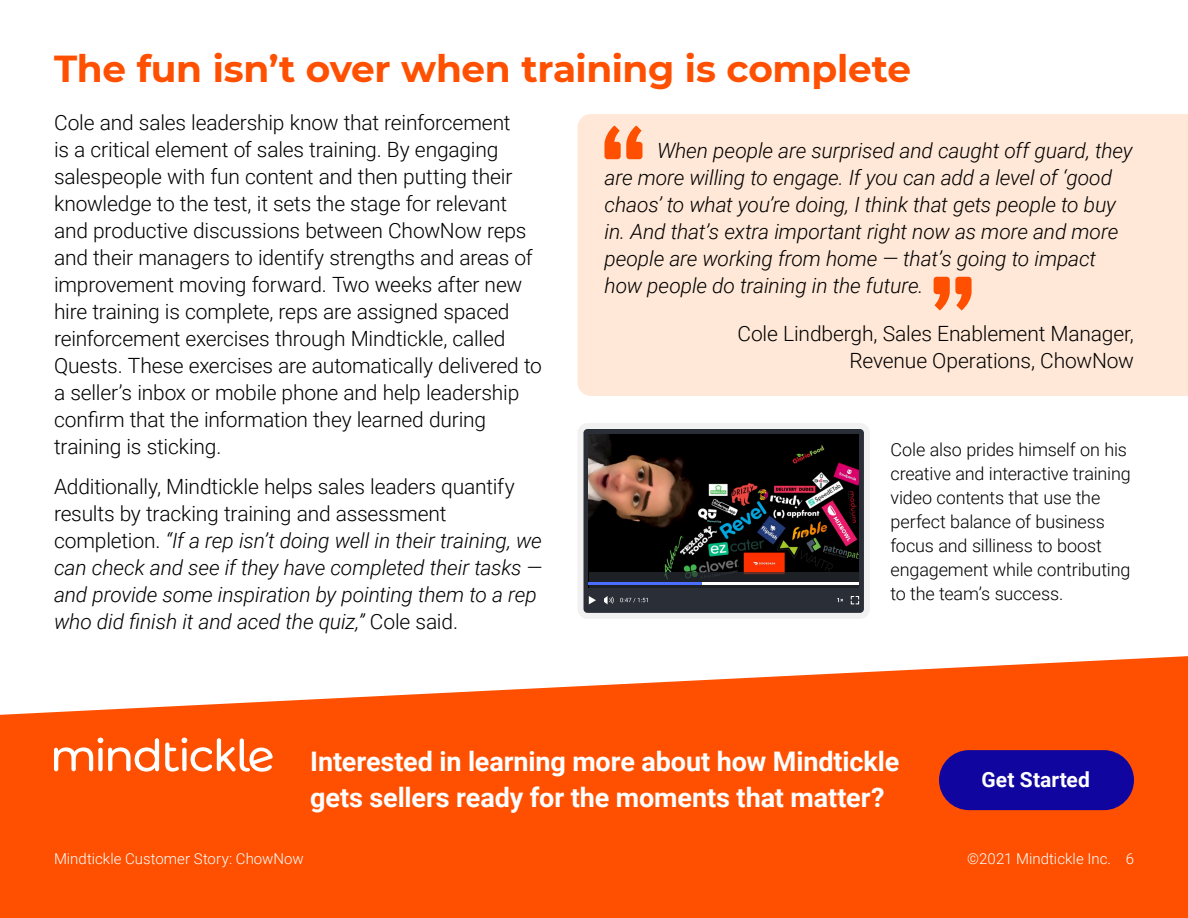
<style>
.page{position:relative;width:1188px;height:918px;background:#fff}
.page>*{position:absolute;margin:0;border:0;box-sizing:border-box;transform-origin:0 0}
.Page_Headline_Orange{font:700 37.5px "Montserrat";letter-spacing:-.01em;color:#fe5000}
.CTA_as_Single_Line_o{font:700 27px/36px "Roboto";letter-spacing:-.005em;color:#fff}
.Body_After_Headline{font:300 21px/27px "Roboto";letter-spacing:-.01em;color:#000}
.Body_Black{font:italic 300 21px/27px "Roboto";letter-spacing:-.01em;color:#000}
.Quote_Black_Right{font:italic 300 21px/27px "Roboto";letter-spacing:-.01em;color:#000}
.Quote_Attribution_Bl{font:300 21px/27px "Roboto";letter-spacing:-.01em;color:#000;text-align:right}
.Button_Text{font:700 21px "Roboto";letter-spacing:.005em;color:#fff}
.Body_Black-2{font:300 18px/24px "Roboto";letter-spacing:-.01em;color:#000}
.t1{font:300 15px "Roboto";color:#fff}
.s1{font-style:normal}
</style>
<div class="page">
<svg style="left:0;top:656px;width:1188px;height:262px;background:#fe651f"></svg>
<svg style="left:54px;top:738px;width:219px;height:34px"></svg>
<div style="left:939px;top:750px;width:195px;height:60px;background:#10069f;border-radius:30px"></div>
<div style="left:578px;top:114px;width:610px;height:282px;background:#ffe8d7"></div>
<svg style="left:605px;top:125px;width:37px;height:34px"></svg>
<svg style="left:934px;top:277px;width:38px;height:34px"></svg>
<div style="left:577px;top:423px;width:293px;height:196px;background:#f1f1f1;border-radius:10px"></div>
<div style="left:584px;top:429px;width:280px;height:184px;background:#2a2e36;border-radius:4px"></div>
<img style="left:589px;top:434px;width:270px;height:138px">
<svg style="left:589px;top:596px;width:7px;height:8px"></svg>
<svg style="left:604px;top:596px;width:10px;height:8px"></svg>
<svg style="left:851px;top:596px;width:8px;height:8px"></svg>
<svg style="left:837px;top:598px;width:6px;height:4px"></svg>
<svg style="left:620px;top:598px;width:28px;height:5px"></svg>
<svg style="left:589px;top:572px;width:270px;height:16px;background:#2a2c35"></svg>
<hr style="left:589px;top:582px;width:270px;height:2px;background:#fff">
<hr style="left:589px;top:582px;width:113px;height:2px;background:#4b6eff">
<p class="Page_Headline_Orange" style="left:54px;top:42px;width:859px">The fun isn’t over when training is complete</p>
<p class="Body_After_Headline" style="left:54px;top:108px;width:489px">Cole and sales leadership know that reinforcement<br>is a critical element of sales training. By engaging salespeople with fun content and then putting their knowledge to the test, it sets the stage for relevant and productive discussions between ChowNow reps and their managers to identify strengths and areas of improvement moving forward. Two weeks after new hire training is complete, reps are assigned spaced reinforcement exercises through Mindtickle, called Quests. These exercises are automatically delivered to a seller’s inbox or mobile phone and help leadership confirm that the information they learned during training is sticking.</p>
<p class="Body_Black" style="left:54px;top:473px;width:490px"><span class="s1">Additionally, Mindtickle helps sales leaders quantify results by tracking training and assessment completion.</span> “If a rep isn’t doing well in their training, we can check and see if they have completed their tasks — and provide some inspiration by pointing them to a rep who did finish it and aced the quiz,” <span class="s1">Cole said.</span></p>
<p class="Quote_Black_Right" style="left:604px;top:137px;width:530px;text-indent:52px">When people are surprised and caught off guard, they are more willing to engage. If you can add a level of ‘good chaos’ to what you’re doing, I think that gets people to buy in. And that’s extra important right now as more and more people are working from home — that’s going to impact how people do training in the future.</p>
<p class="Quote_Attribution_Bl" style="left:737px;top:319px;width:398px">Cole Lindbergh, Sales Enablement Manager,<br>Revenue Operations, ChowNow</p>
<p class="Body_Black-2" style="left:890px;top:437px;width:242px">Cole also prides himself on his creative and interactive training video contents that use the perfect balance of business focus and silliness to boost engagement while contributing to the team’s success.</p>
<p class="CTA_as_Single_Line_o" style="left:310px;top:742px;width:591px">Interested in learning more about how Mindtickle gets sellers ready for the moments that matter?</p>
<p class="Button_Text" style="left:982px;top:764px;width:110px">Get Started</p>
<p class="t1" style="left:54px;top:848px;width:251px">Mindtickle Customer Story: ChowNow</p>
<p class="t1" style="left:967px;top:848px;width:168px">©2021 Mindtickle Inc. 6</p>
</div>
